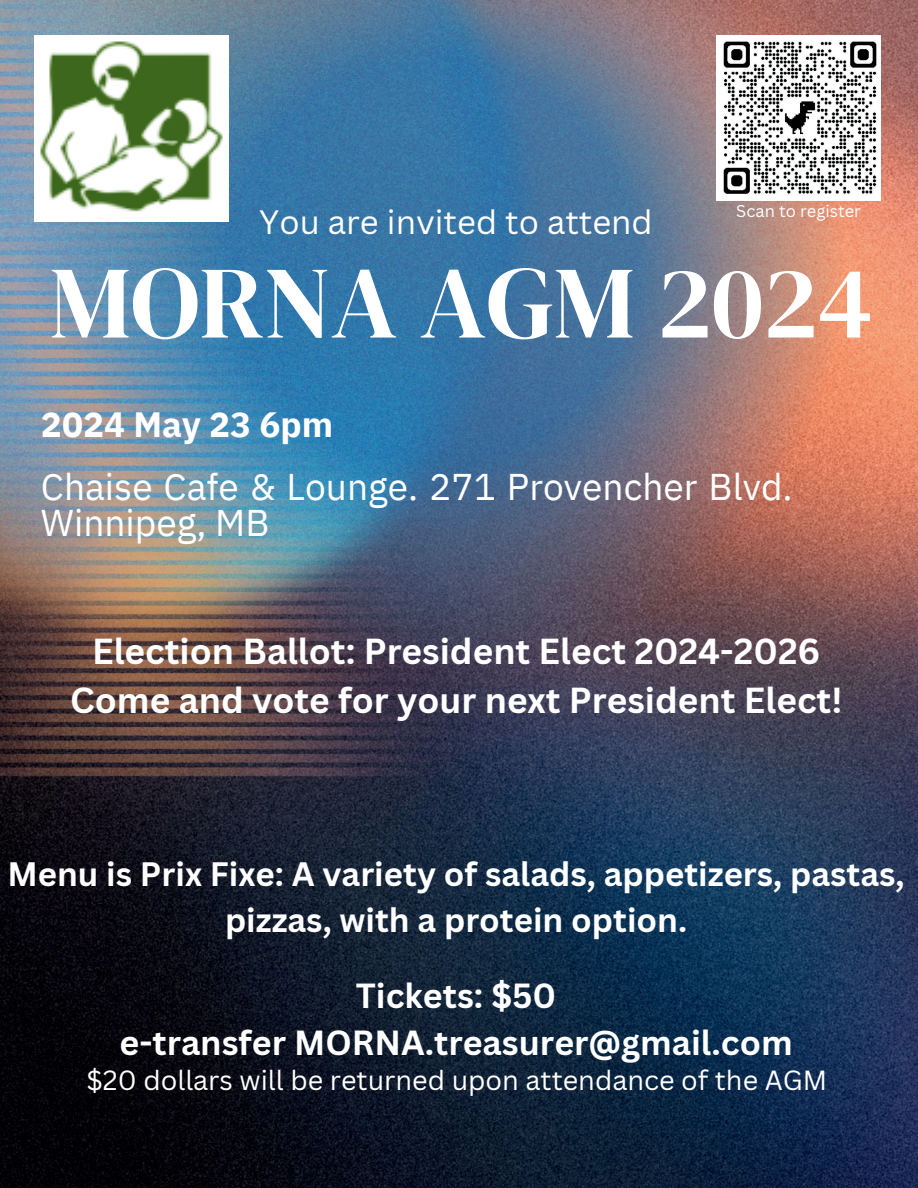
<style>
.page{position:relative;width:918px;height:1188px;background:#fff}
.page>*{position:absolute;margin:0;border:0;box-sizing:border-box;transform-origin:0 0}
.t1{font:102.45px "DM Serif Display";color:#fff}
.t2{font:37.2px/36.6px "IBM Plex Sans";color:#fff}
.t3{font:700 35.25px/49.3px "Canva Sans";color:#fff;text-align:center}
.t4{font:700 35.1px "IBM Plex Sans";color:#fff}
.t5{font:700 34.05px/46.8px "Canva Sans";color:#fff;text-align:center}
.t6{font:700 33px/46.2px "Canva Sans";color:#fff;text-align:center}
.t7{font:32.85px "Canva Sans";color:#fff}
.t8{font:27px "Canva Sans";color:#fff}
.t9{font:16.5px "Canva Sans";color:#fff}
</style>
<div class="page">
<img style="left:0;top:0;width:918px;height:1188px">
<img style="left:272px;top:0;width:623px;height:729px">
<img style="left:0;top:0;width:272px;height:69px">
<img style="left:0;top:69px;width:457px;height:711px">
<img style="left:717px;top:35px;width:164px;height:166px">
<img style="left:34px;top:35px;width:195px;height:186px">
<p class="t7" style="left:259px;top:203px;width:395px">You are invited to attend</p>
<p class="t9" style="left:736px;top:202px;width:126px">Scan to register</p>
<h1 class="t1" style="left:50px;top:244px;width:824px">MORNA AGM 2024</h1>
<p class="t4" style="left:41px;top:397px;width:294px">2024 May 23 6pm</p>
<p class="t2" style="left:41px;top:465px;width:753px">Chaise Cafe &amp; Lounge. 271 Provencher Blvd.<br>Winnipeg, MB</p>
<p class="t3" style="left:70px;top:627px;width:774px">Election Ballot: President Elect 2024-2026<br>Come and vote for your next President Elect!</p>
<p class="t6" style="left:7px;top:851px;width:899px">Menu is Prix Fixe: A variety of salads, appetizers, pastas, pizzas, with a protein option.</p>
<p class="t5" style="left:119px;top:972px;width:675px">Tickets: $50<br>e-transfer MORNA.treasurer@gmail.com</p>
<p class="t8" style="left:86px;top:1064px;width:742px">$20 dollars will be returned upon attendance of the AGM</p>
</div>
